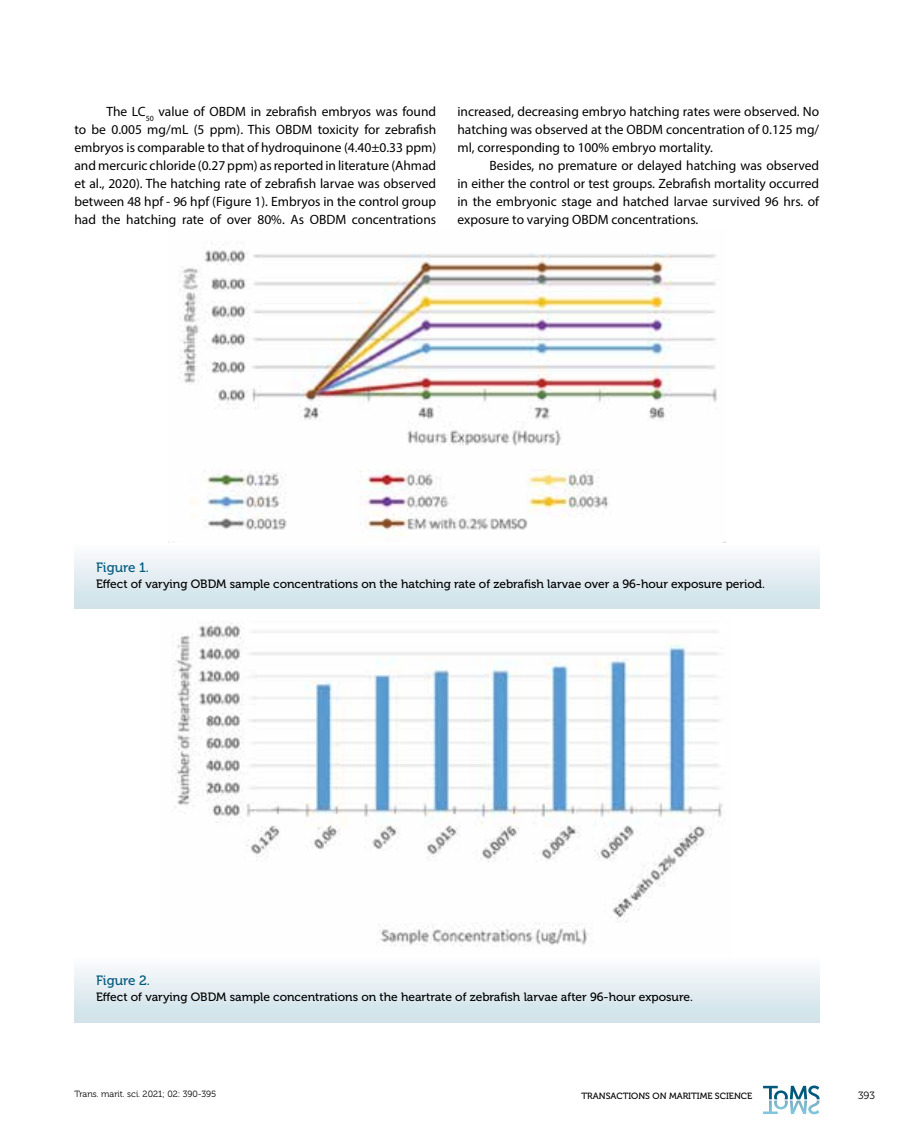
<style>
.page{position:relative;width:915px;height:1127px;background:#fff}
.page>*{position:absolute;margin:0;border:0;box-sizing:border-box;transform-origin:0 0}
.t1{font:13.5px/18px "Myriad Pro";color:#000;text-align:justify}
.t2{font:13.5px "Museo 500";color:#00597c}
.t3{font:12px "Museo 500";color:#000}
.t4{font:10.5px "Museo 300";color:#000}
.t5{font:9px "Museo 300";color:#000}
.t6{font:9px "Museo 500";color:#000}
</style>
<div class="page">
<svg style="left:763px;top:1085px;width:56px;height:29px"></svg>
<img style="left:168px;top:242px;width:557px;height:301px">
<div style="left:74px;top:543px;width:744px;height:66px;background:linear-gradient(to bottom,#fdfcfd,#cde1e8)"></div>
<div style="left:74px;top:956px;width:744px;height:66px;background:linear-gradient(to bottom,#fdfcfd,#cde1e8)"></div>
<img style="left:172px;top:621px;width:553px;height:325px">
<p class="t1" style="left:74px;top:103px;width:363px;text-indent:32px">The LC<sub>50</sub> value of OBDM in zebrafish embryos was found to be 0.005 mg/mL (5 ppm). This OBDM toxicity for zebrafish embryos is comparable to that of hydroquinone (4.40±0.33 ppm) and mercuric chloride (0.27 ppm) as reported in literature (Ahmad et al., 2020). The hatching rate of zebrafish larvae was observed between 48 hpf - 96 hpf (Figure 1). Embryos in the control group had the hatching rate of over 80%. As OBDM concentrations</p>
<p class="t1" style="left:457px;top:103px;width:363px">increased, decreasing embryo hatching rates were observed. No hatching was observed at the OBDM concentration of 0.125 mg/ ml, corresponding to 100% embryo mortality.</p>
<p class="t1" style="left:457px;top:157px;width:363px;text-indent:32px">Besides, no premature or delayed hatching was observed in either the control or test groups. Zebrafish mortality occurred in the embryonic stage and hatched larvae survived 96 hrs. of exposure to varying OBDM concentrations.</p>
<p class="t2" style="left:96px;top:560px;width:55px">Figure 1.</p>
<p class="t3" style="left:96px;top:577px;width:670px">Effect of varying OBDM sample concentrations on the hatching rate of zebrafish larvae over a 96-hour exposure period.</p>
<p class="t2" style="left:96px;top:973px;width:56px">Figure 2.</p>
<p class="t3" style="left:96px;top:991px;width:598px">Effect of varying OBDM sample concentrations on the heartrate of zebrafish larvae after 96-hour exposure.</p>
<p class="t5" style="left:74px;top:1089px;width:143px">Trans. marit. sci. 2021; 02: 390-395</p>
<p class="t6" style="left:581px;top:1091px;width:172px">TRANSACTIONS ON MARITIME SCIENCE</p>
<p class="t4" style="left:857px;top:1090px;width:18px">393</p>
</div>
